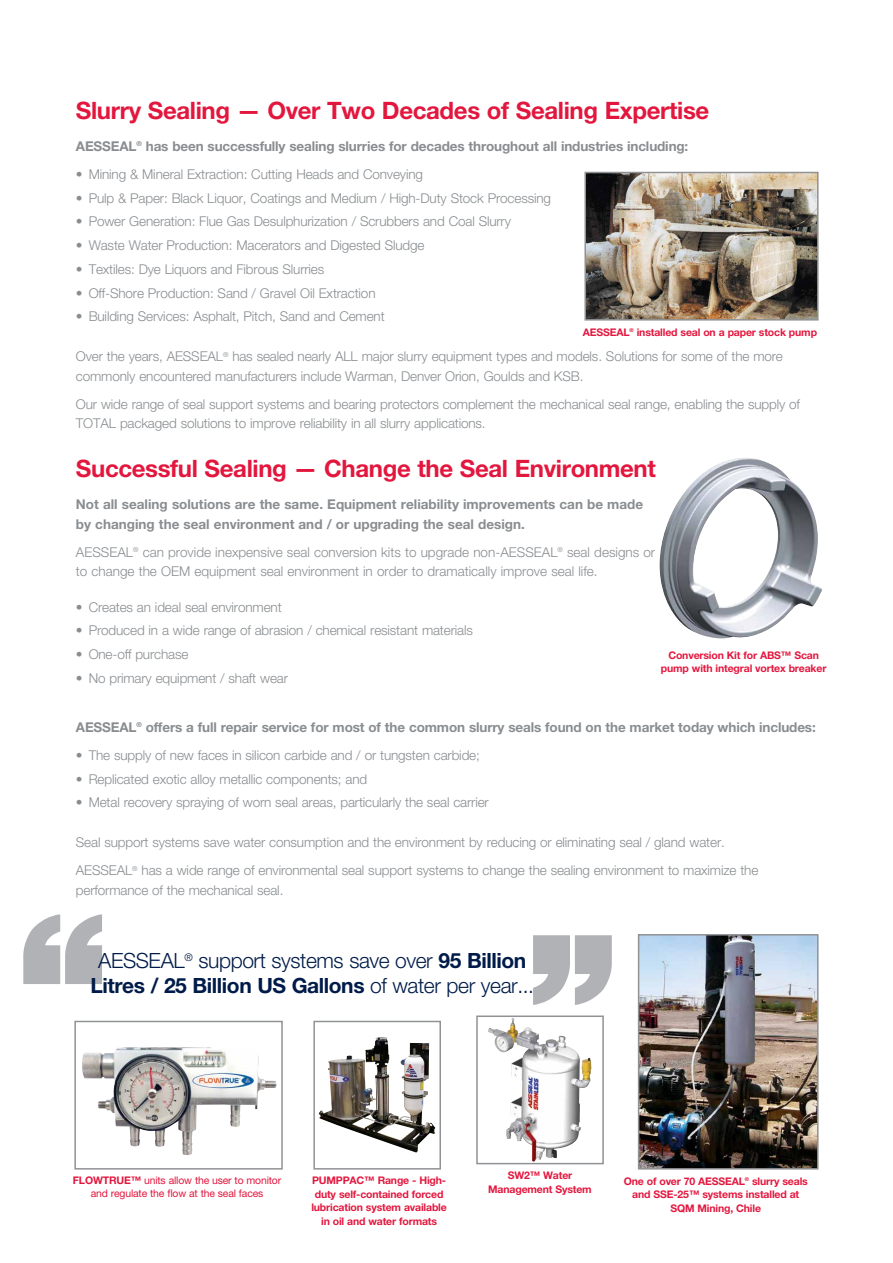
<style>
.page{position:relative;width:893px;height:1263px;background:#fff}
.page>*{position:absolute;margin:0;border:0;box-sizing:border-box;transform-origin:0 0}
.t1{font:700 24px "Helvetica Neue LTW1 G";letter-spacing:-.015em;color:#e3173e}
.t2{font:300 21px/25.2px "Helvetica Neue LTW1 G";letter-spacing:-.02em;color:#001b49;text-align:center}
.t3{font:300 13.5px/19.5px "Helvetica Neue LTW1 G";letter-spacing:-.01em;color:#898d90}
.t4{font:700 13.5px/19.5px "Helvetica Neue LTW1 G";letter-spacing:-.01em;color:#898d90}
.t5{font:700 10.5px/13.5px "Helvetica Neue LTW1 G";letter-spacing:-.015em;color:#e3173e;text-align:center}
.t6{font:10.5px/13.5px "Helvetica Neue LTW1 G";letter-spacing:-.015em;color:#e3173e;text-align:center}
.s1{font-weight:700}
</style>
<div class="page">
<img style="left:659px;top:458px;width:163px;height:180px">
<img style="left:587px;top:175px;width:229px;height:143px">
<div style="left:584px;top:172px;width:235px;height:149px;border:2px solid #909295"></div>
<img style="left:318px;top:1037px;width:118px;height:116px">
<img style="left:347px;top:1038px;width:32px;height:61px">
<div style="left:313px;top:1021px;width:128px;height:148px;border:2px solid #909295"></div>
<svg style="left:534px;top:1032px;width:58px;height:129px"></svg>
<img style="left:488px;top:1018px;width:46px;height:143px">
<div style="left:476px;top:1015px;width:128px;height:149px;border:2px solid #909295"></div>
<img style="left:641px;top:937px;width:175px;height:229px">
<div style="left:638px;top:934px;width:181px;height:235px;border:2px solid #909295"></div>
<img style="left:82px;top:1047px;width:195px;height:108px">
<div style="left:74px;top:1021px;width:209px;height:148px;border:2px solid #909295"></div>
<svg style="left:23px;top:914px;width:79px;height:70px"></svg>
<svg style="left:533px;top:935px;width:79px;height:70px"></svg>
<h1 class="t1" style="left:76px;top:95px;width:635px">Slurry Sealing — Over Two Decades of Sealing Expertise</h1>
<p class="t4" style="left:76px;top:136px;width:614px">AESSEAL<sup>®</sup> has been successfully sealing slurries for decades throughout all industries including:</p>
<p class="t3" style="left:76px;top:164px;width:349px">• Mining &amp; Mineral Extraction: Cutting Heads and Conveying</p>
<p class="t3" style="left:76px;top:188px;width:477px">• Pulp &amp; Paper: Black Liquor, Coatings and Medium / High-Duty Stock Processing</p>
<p class="t3" style="left:76px;top:212px;width:437px">• Power Generation: Flue Gas Desulphurization / Scrubbers and Coal Slurry</p>
<p class="t3" style="left:76px;top:236px;width:350px">• Waste Water Production: Macerators and Digested Sludge</p>
<p class="t3" style="left:76px;top:259px;width:250px">• Textiles: Dye Liquors and Fibrous Slurries</p>
<p class="t3" style="left:76px;top:283px;width:301px">• Off-Shore Production: Sand / Gravel Oil Extraction</p>
<p class="t3" style="left:76px;top:307px;width:310px">• Building Services: Asphalt, Pitch, Sand and Cement</p>
<p class="t3" style="left:76px;top:347px;width:709px">Over the years, AESSEAL<sup>®</sup> has sealed nearly ALL major slurry equipment types and models. Solutions for some of the more commonly encountered manufacturers include Warman, Denver Orion, Goulds and KSB.</p>
<p class="t3" style="left:76px;top:394px;width:726px">Our wide range of seal support systems and bearing protectors complement the mechanical seal range, enabling the supply of<br>TOTAL packaged solutions to improve reliability in all slurry applications.</p>
<h1 class="t1" style="left:76px;top:454px;width:582px">Successful Sealing — Change the Seal Environment</h1>
<p class="t4" style="left:76px;top:495px;width:569px">Not all sealing solutions are the same. Equipment reliability improvements can be made by changing the seal environment and / or upgrading the seal design.</p>
<p class="t3" style="left:76px;top:542px;width:581px">AESSEAL<sup>®</sup> can provide inexpensive seal conversion kits to upgrade non-AESSEAL<sup>®</sup> seal designs or to change the OEM equipment seal environment in order to dramatically improve seal life.</p>
<p class="t3" style="left:76px;top:597px;width:207px">• Creates an ideal seal environment</p>
<p class="t3" style="left:76px;top:621px;width:398px">• Produced in a wide range of abrasion / chemical resistant materials</p>
<p class="t3" style="left:76px;top:645px;width:114px">• One-off purchase</p>
<p class="t3" style="left:76px;top:668px;width:214px">• No primary equipment / shaft wear</p>
<p class="t4" style="left:76px;top:717px;width:741px">AESSEAL<sup>®</sup> offers a full repair service for most of the common slurry seals found on the market today which includes:</p>
<p class="t3" style="left:76px;top:745px;width:405px">• The supply of new faces in silicon carbide and / or tungsten carbide;</p>
<p class="t3" style="left:76px;top:769px;width:293px">• Replicated exotic alloy metallic components; and</p>
<p class="t3" style="left:76px;top:793px;width:414px">• Metal recovery spraying of worn seal areas, particularly the seal carrier</p>
<p class="t3" style="left:76px;top:828px;width:684px;line-height:28px">Seal support systems save water consumption and the environment by reducing or eliminating seal / gland water.<br>AESSEAL<sup>®</sup> has a wide range of environmental seal support systems to change the sealing environment to maximize the</p>
<p class="t3" style="left:76px;top:880px;width:209px">performance of the mechanical seal.</p>
<p class="t5" style="left:583px;top:325px;width:236px">AESSEAL<sup>®</sup> installed seal on a paper stock pump</p>
<p class="t5" style="left:661px;top:648px;width:167px">Conversion Kit for ABS™ Scan pump with integral vortex breaker</p>
<h2 class="t2" style="left:90px;top:948px;width:445px">AESSEAL<sup>®</sup> support systems save over <span class="s1">95 Billion<br>Litres / 25 Billion US Gallons</span> of water per year...</h2>
<p class="t6" style="left:73px;top:1173px;width:210px"><span class="s1">FLOWTRUE™</span> units allow the user to monitor and regulate the flow at the seal faces</p>
<p class="t5" style="left:311px;top:1174px;width:137px">PUMPPAC™ Range - High&shy;duty self-contained forced lubrication system available in oil and water formats</p>
<p class="t5" style="left:488px;top:1168px;width:105px">SW2™ Water<br>Management System</p>
<p class="t5" style="left:624px;top:1174px;width:186px">One of over 70 AESSEAL<sup>®</sup> slurry seals and SSE-25™ systems installed at<br>SQM Mining, Chile</p>
</div>
